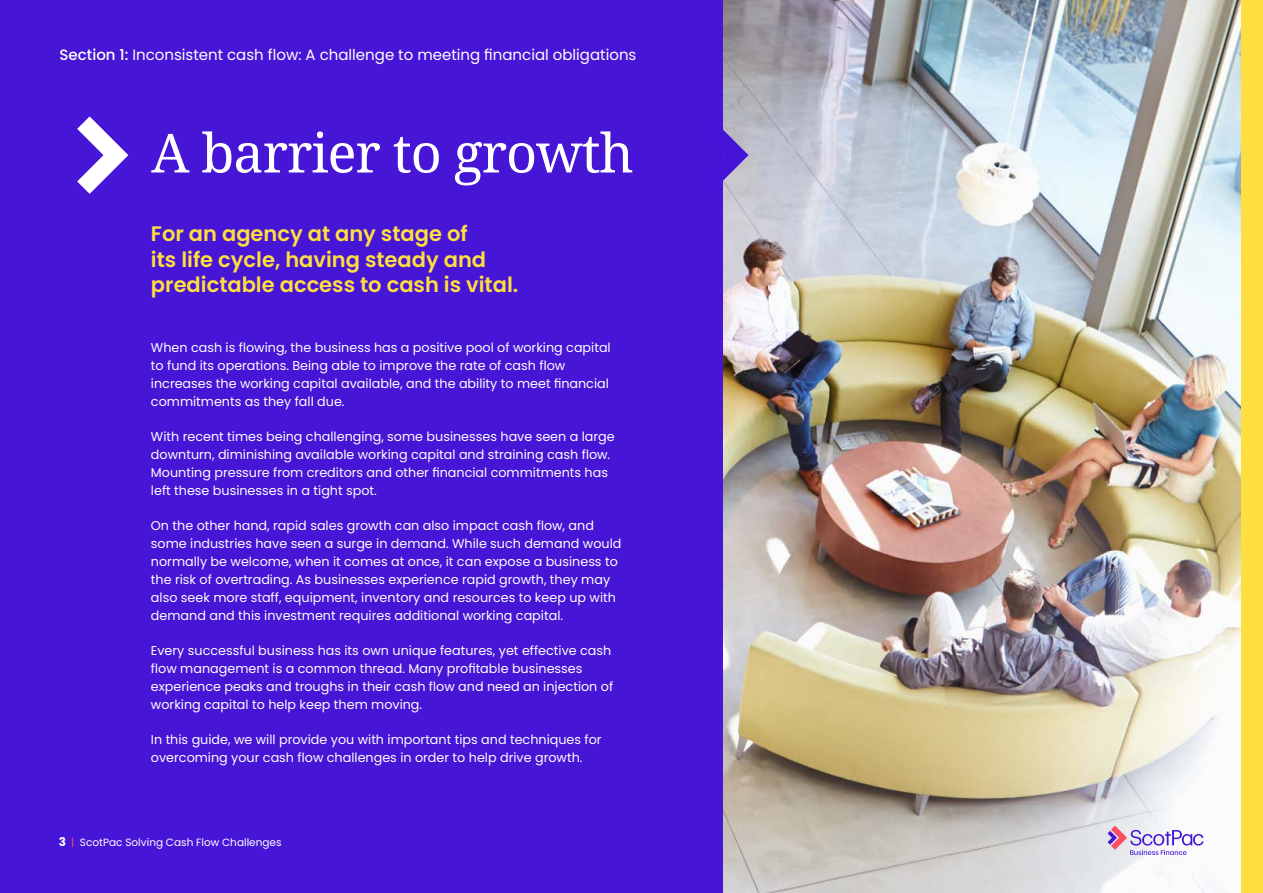
<style>
.page{position:relative;width:1263px;height:893px;background:#fff}
.page>*{position:absolute;margin:0;border:0;box-sizing:border-box;transform-origin:0 0}
.t1{font:54px "Noto Serif";letter-spacing:-.02em;color:#fff}
.t2{font:600 21px/25.2px "Poppins";color:#ffde40}
.t3{font:15px "Poppins";color:#fff}
.t4{font:12.75px/18px "Poppins";color:#fff}
.t5{font:10.5px "Poppins";color:#fff}
.s1{font-weight:500}
.s2{font-weight:700;font-size:12px}
.s3{color:#ff4d63}
</style>
<div class="page">
<img style="left:723px;top:0;width:519px;height:893px">
<div style="left:0;top:0;width:723px;height:893px;background:#4615d6"></div>
<svg style="left:77px;top:116px;width:51px;height:78px"></svg>
<div style="left:1242px;top:0;width:21px;height:893px;background:#ffde40"></div>
<svg style="left:723px;top:116px;width:25px;height:78px"></svg>
<svg style="left:1107px;top:826px;width:96px;height:29px"></svg>
<p class="t3" style="left:60px;top:46px;width:578px"><span class="s1">Section 1:</span> Inconsistent cash flow: A challenge to meeting financial obligations</p>
<h1 class="t1" style="left:151px;top:131px;width:484px">A barrier to growth</h1>
<h2 class="t2" style="left:151px;top:223px;width:369px">For an agency at any stage of<br>its life cycle, having steady and predictable access to cash is vital.</h2>
<p class="t4" style="left:151px;top:339px;width:461px">When cash is flowing, the business has a positive pool of working capital to fund its operations. Being able to improve the rate of cash flow increases the working capital available, and the ability to meet financial commitments as they fall due.</p>
<p class="t4" style="left:151px;top:428px;width:465px">With recent times being challenging, some businesses have seen a large downturn, diminishing available working capital and straining cash flow.<br>Mounting pressure from creditors and other financial commitments has left these businesses in a tight spot.</p>
<p class="t4" style="left:151px;top:517px;width:472px">On the other hand, rapid sales growth can also impact cash flow, and some industries have seen a surge in demand. While such demand would normally be welcome, when it comes at once, it can expose a business to the risk of overtrading. As businesses experience rapid growth, they may also seek more staff, equipment, inventory and resources to keep up with demand and this investment requires additional working capital.</p>
<p class="t4" style="left:151px;top:642px;width:464px">Every successful business has its own unique features, yet effective cash flow management is a common thread. Many profitable businesses experience peaks and troughs in their cash flow and need an injection of working capital to help keep them moving.</p>
<p class="t4" style="left:151px;top:731px;width:452px">In this guide, we will provide you with important tips and techniques for overcoming your cash flow challenges in order to help drive growth.</p>
<p class="t5" style="left:59px;top:836px;width:224px"><span class="s2">3</span> <span class="s3">|</span> ScotPac Solving Cash Flow Challenges</p>
</div>
